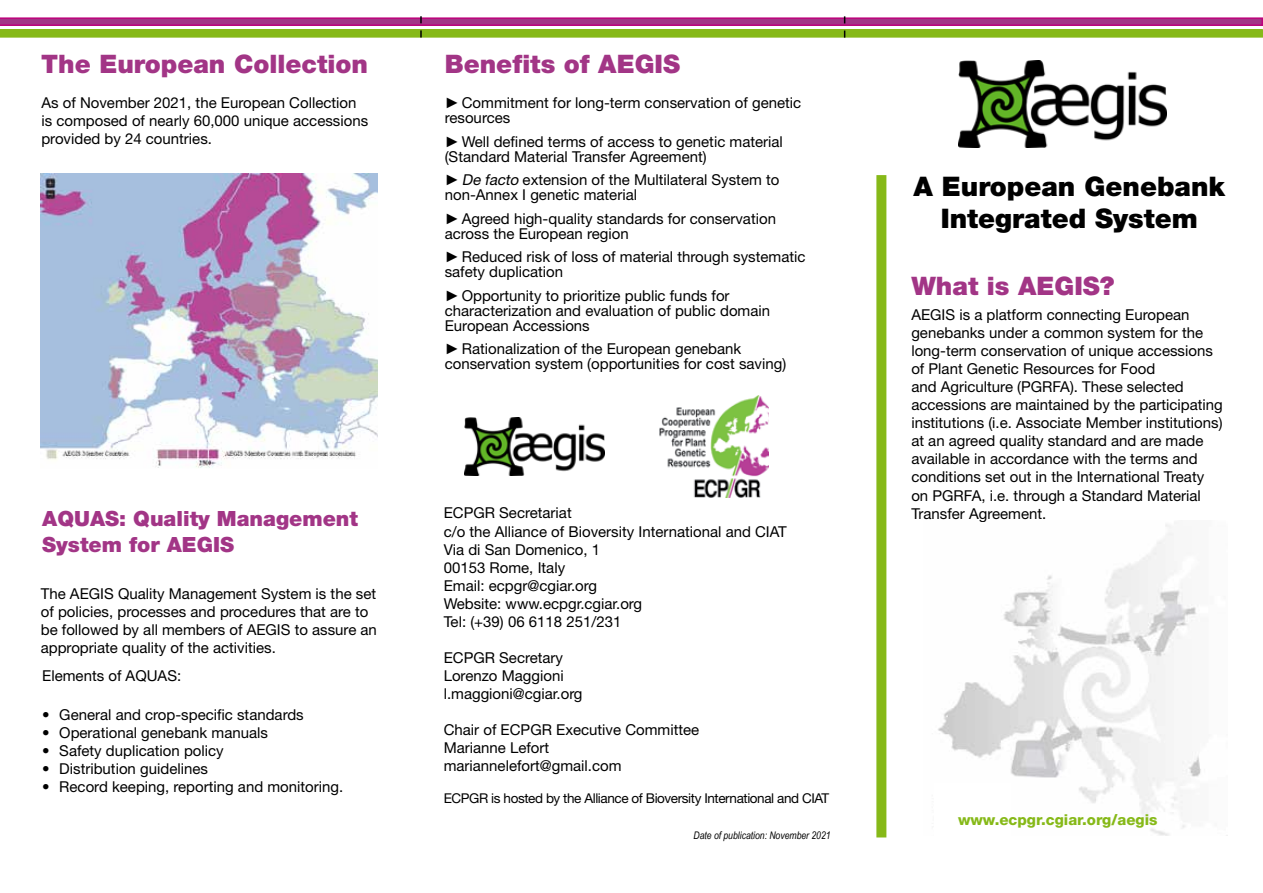
<style>
.page{position:relative;width:1263px;height:893px;background:#fff}
.page>*{position:absolute;margin:0;border:0;box-sizing:border-box;transform-origin:0 0}
.t1{font:900 27px/32.4px "Helvetica Neue LT Std";color:#000;text-align:center}
.t2{font:900 25.5px "Helvetica Neue LT Std";color:#a23586}
.t3{font:900 21px/25.2px "Helvetica Neue LT Std";color:#a23586}
.t4{font:15px/18px "Helvetica Neue LT Std";color:#000}
.t5{font:800 15px "Helvetica Neue LT Std";color:#86b918}
.t6{font:13.5px "Helvetica Neue LT Std";letter-spacing:-.03em;color:#000}
.t7{font:italic 10.5px "Arial Narrow";color:#000}
.s1{font-family:"Arial"}
.s2{font-style:italic}
</style>
<div class="page">
<img style="left:938px;top:524px;width:289px;height:312px">
<img style="left:959px;top:61px;width:207px;height:87px">
<div style="left:876px;top:175px;width:10px;height:662px;background:#86b918;border:2px solid #86b918"></div>
<img style="left:659px;top:396px;width:109px;height:101px">
<svg style="left:0;top:16px;width:1263px;height:22px"></svg>
<div style="left:934px;top:783px;width:77px;height:72px;background:#fff"></div>
<img style="left:465px;top:417px;width:139px;height:58px">
<img style="left:41px;top:173px;width:336px;height:295px">
<h2 class="t2" style="left:41px;top:48px;width:328px">The European Collection</h2>
<p class="t4" style="left:41px;top:94px;width:328px">As of November 2021, the European Collection is composed of nearly 60,000 unique accessions provided by 24 countries.</p>
<h3 class="t3" style="left:42px;top:506px;width:317px">AQUAS: Quality Management<br>System for AEGIS</h3>
<p class="t4" style="left:41px;top:584px;width:338px">The AEGIS Quality Management System is the set of policies, processes and procedures that are to be followed by all members of AEGIS to assure an appropriate quality of the activities.</p>
<p class="t4" style="left:42px;top:666px;width:140px">Elements of AQUAS:</p>
<p class="t4" style="left:42px;top:705px;width:263px">• General and crop-specific standards</p>
<p class="t4" style="left:42px;top:723px;width:227px">• Operational genebank manuals</p>
<p class="t4" style="left:42px;top:741px;width:183px">• Safety duplication policy</p>
<p class="t4" style="left:42px;top:759px;width:167px">• Distribution guidelines</p>
<p class="t4" style="left:42px;top:777px;width:302px">• Record keeping, reporting and monitoring.</p>
<h2 class="t2" style="left:445px;top:48px;width:237px">Benefits of AEGIS</h2>
<p class="t4" style="left:445px;top:95px;width:358px;line-height:15px"><span class="s1">►</span>Commitment for long-term conservation of genetic resources</p>
<p class="t4" style="left:445px;top:134px;width:340px;line-height:15px"><span class="s1">►</span>Well defined terms of access to genetic material (Standard Material Transfer Agreement)</p>
<p class="t4" style="left:445px;top:172px;width:336px;line-height:15px"><span class="s1">►</span><span class="s2">De facto</span> extension of the Multilateral System to non-Annex I genetic material</p>
<p class="t4" style="left:445px;top:211px;width:333px;line-height:15px"><span class="s1">►</span>Agreed high-quality standards for conservation across the European region</p>
<p class="t4" style="left:445px;top:249px;width:362px;line-height:15px"><span class="s1">►</span>Reduced risk of loss of material through systematic safety duplication</p>
<p class="t4" style="left:445px;top:288px;width:327px;line-height:15px"><span class="s1">►</span>Opportunity to prioritize public funds for characterization and evaluation of public domain<br>European Accessions</p>
<p class="t4" style="left:445px;top:341px;width:343px;line-height:15px"><span class="s1">►</span>Rationalization of the European genebank conservation system (opportunities for cost saving)</p>
<p class="t4" style="left:444px;top:504px;width:345px">ECPGR Secretariat<br>c/o the Alliance of Bioversity International and CIAT<br>Via di San Domenico, 1<br>00153 Rome, Italy<br>Email: ecpgr@cgiar.org<br>Website: www.ecpgr.cgiar.org<br>Tel: (+39) 06 6118 251/231</p>
<p class="t4" style="left:444px;top:648px;width:140px">ECPGR Secretary<br>Lorenzo Maggioni l.maggioni@cgiar.org</p>
<p class="t4" style="left:444px;top:720px;width:257px">Chair of ECPGR Executive Committee<br>Marianne Lefort mariannelefort@gmail.com</p>
<p class="t6" style="left:444px;top:790px;width:387px">ECPGR is hosted by the Alliance of Bioversity International and CIAT</p>
<p class="t7" style="left:693px;top:828px;width:139px">Date of publication: November 2021</p>
<h1 class="t1" style="left:913px;top:170px;width:313px">A European Genebank<br>Integrated System</h1>
<h2 class="t2" style="left:911px;top:271px;width:205px">What is AEGIS?</h2>
<p class="t4" style="left:911px;top:306px;width:313px">AEGIS is a platform connecting European genebanks under a common system for the long-term conservation of unique accessions of Plant Genetic Resources for Food<br>and Agriculture (PGRFA). These selected accessions are maintained by the participating institutions (i.e. Associate Member institutions) at an agreed quality standard and are made available in accordance with the terms and conditions set out in the International Treaty on PGRFA, i.e. through a Standard Material Transfer Agreement.</p>
<p class="t5" style="left:958px;top:811px;width:201px">www.ecpgr.cgiar.org/aegis</p>
</div>
